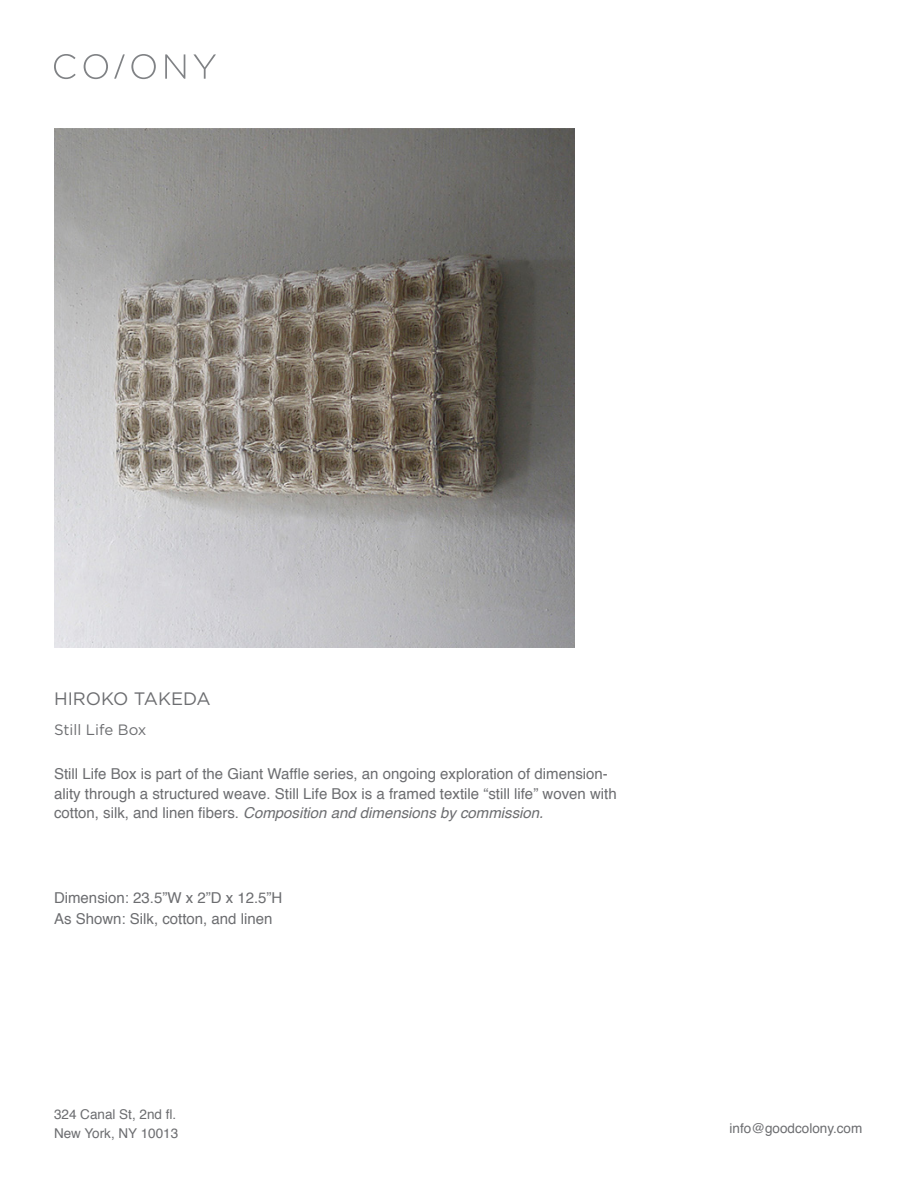
<style>
.page{position:relative;width:918px;height:1188px;background:#fff}
.page>*{position:absolute;margin:0;border:0;box-sizing:border-box;transform-origin:0 0}
.Artist_Title{font:18px "Gotham";color:#6c6d70}
.Description{font:15px/19.5px "Helvetica";color:#6c6d70}
.Dims_and_Materials{font:15px "Helvetica";color:#6c6d70}
.Title_of_Piece{font:15px "Gotham";color:#6c6d70}
.t1{font:13.5px/19.5px "Helvetica";color:#6c6d70}
.s1{font-style:italic}
</style>
<div class="page">
<svg style="left:84px;top:54px;width:24px;height:25px"></svg>
<svg style="left:131px;top:54px;width:25px;height:25px"></svg>
<svg style="left:165px;top:54px;width:20px;height:25px"></svg>
<svg style="left:193px;top:54px;width:23px;height:25px"></svg>
<svg style="left:114px;top:54px;width:11px;height:25px"></svg>
<svg style="left:54px;top:54px;width:22px;height:25px"></svg>
<img style="left:54px;top:128px;width:520px;height:520px">
<p class="Artist_Title" style="left:54px;top:687px;width:158px">HIROKO TAKEDA</p>
<p class="Title_of_Piece" style="left:54px;top:720px;width:94px">Still Life Box</p>
<p class="Description" style="left:54px;top:765px;width:564px">Still Life Box is part of the Giant Waffle series, an ongoing exploration of dimension&shy;ality through a structured weave. Still Life Box is a framed textile “still life” woven with cotton, silk, and linen fibers. <span class="s1">Composition and dimensions by commission.</span></p>
<p class="Dims_and_Materials" style="left:54px;top:886px;width:230px">Dimension: 23.5”W x 2”D x 12.5”H</p>
<p class="Dims_and_Materials" style="left:54px;top:907px;width:220px">As Shown: Silk, cotton, and linen</p>
<p class="t1" style="left:54px;top:1105px;width:126px">324 Canal St, 2nd fl.<br>New York, NY 10013</p>
<p class="t1" style="left:730px;top:1119px;width:134px">info@goodcolony.com</p>
</div>
